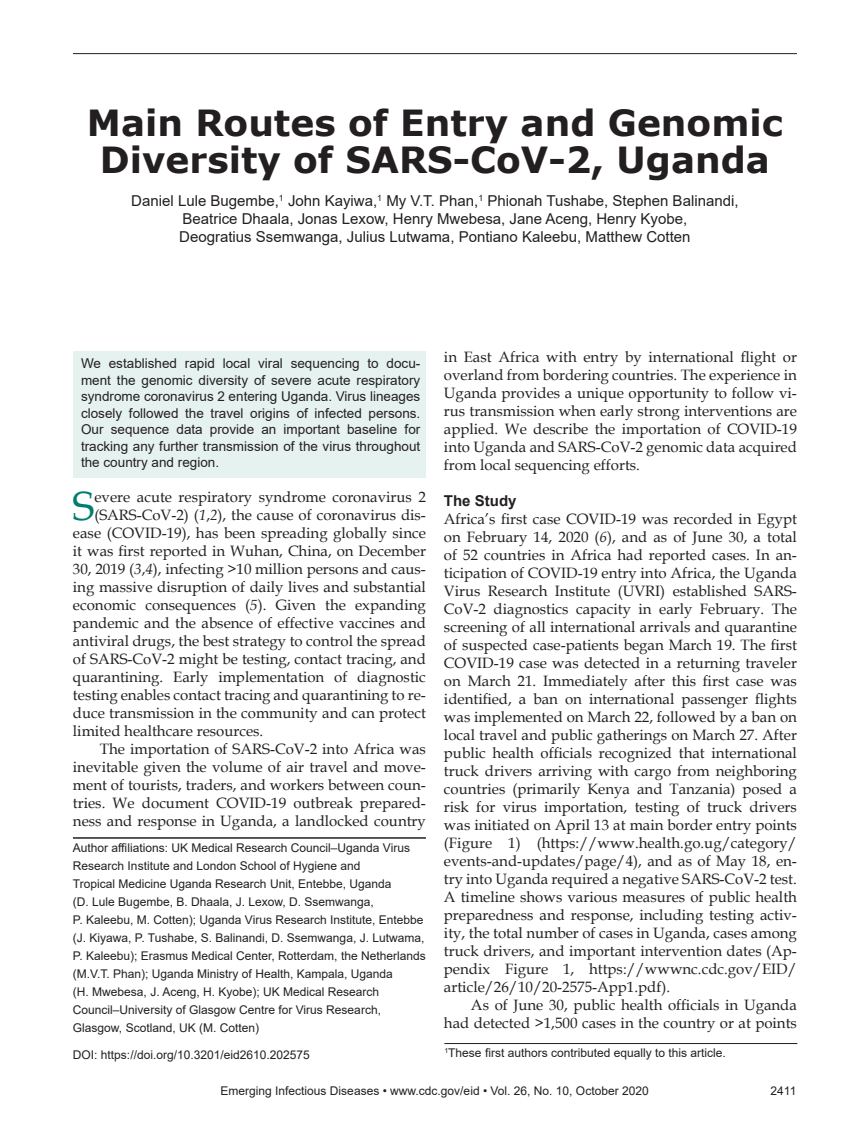
<style>
.page{position:relative;width:851px;height:1134px;background:#fff}
.page>*{position:absolute;margin:0;border:0;box-sizing:border-box;transform-origin:0 0}
.Drop_Cap{font:40.8px "Book Antiqua";color:#007d70}
.Article_Title{font:700 36px/37.5px "Verdana";color:#231f20;text-align:center}
.BodyText2{font:15px/18px "Book Antiqua";color:#231f20;text-align:justify}
.Drop_Cap-2{font:15px "Book Antiqua";color:#231f20}
.Body_Text{font:15px/18px "Book Antiqua";color:#231f20;text-align:justify}
.Authors{font:15px/18px "Arial";color:#231f20;text-align:center}
.t1{font:700 15px "Arial";color:#231f20}
.Abstract{font:13.5px/16.5px "Arial";color:#231f20;text-align:justify}
.Affiliations{font:12px/18px "Arial";color:#231f20}
.Footnote{font:12px "Arial";color:#231f20}
.DOI{font:12px "Arial";color:#231f20}
.s1{font-style:italic}
</style>
<div class="page">
<hr style="left:73px;top:53px;width:723px;height:1px;background:#231f20">
<div style="left:73px;top:351px;width:353px;height:126px;background:#e6f2f0"></div>
<hr style="left:73px;top:837px;width:353px;height:2px;background:#231f20">
<hr style="left:444px;top:1043px;width:353px;height:1px;background:#231f20">
<p class="Article_Title" style="left:87px;top:103px;width:697px">Main Routes of Entry and Genomic<br>Diversity of SARS-CoV-2, Uganda</p>
<p class="Authors" style="left:131px;top:192px;width:608px">Daniel Lule Bugembe,<sup>1</sup> John Kayiwa,<sup>1</sup> My V.T. Phan,<sup>1</sup> Phionah Tushabe, Stephen Balinandi,<br>Beatrice Dhaala, Jonas Lexow, Henry Mwebesa, Jane Aceng, Henry Kyobe,<br>Deogratius Ssemwanga, Julius Lutwama, Pontiano Kaleebu, Matthew Cotten</p>
<p class="Body_Text" style="left:444px;top:347px;width:354px">in East Africa with entry by international flight or overland from bordering countries. The experience in Uganda provides a unique opportunity to follow vi&shy;rus transmission when early strong interventions are applied. We describe the importation of COVID-19 into Uganda and SARS-CoV-2 genomic data acquired from local sequencing efforts.</p>
<h1 class="t1" style="left:444px;top:490px;width:74px">The Study</h1>
<p class="BodyText2" style="left:444px;top:510px;width:354px">Africa’s first case COVID-19 was recorded in Egypt on February 14, 2020 (<span class="s1">6</span>), and as of June 30, a total of 52 countries in Africa had reported cases. In an&shy;ticipation of COVID-19 entry into Africa, the Uganda Virus Research Institute (UVRI) established SARS-CoV-2 diagnostics capacity in early February. The screening of all international arrivals and quarantine of suspected case-patients began March 19. The first COVID-19 case was detected in a returning traveler on March 21. Immediately after this first case was identified, a ban on international passenger flights was implemented on March 22, followed by a ban on local travel and public gatherings on March 27. After public health officials recognized that international truck drivers arriving with cargo from neighboring countries (primarily Kenya and Tanzania) posed a risk for virus importation, testing of truck drivers was initiated on April 13 at main border entry points (Figure 1) (https://www.health.go.ug/category/ events-and-updates/page/4), and as of May 18, en&shy;try into Uganda required a negative SARS-CoV-2 test.<br>A timeline shows various measures of public health preparedness and response, including testing activ&shy;ity, the total number of cases in Uganda, cases among truck drivers, and important intervention dates (Ap&shy;pendix Figure 1, https://wwwnc.cdc.gov/EID/ article/26/10/20-2575-App1.pdf).</p>
<p class="Body_Text" style="left:444px;top:996px;width:354px;text-align:right">As of June 30, public health officials in Uganda had detected &gt;1,500 cases in the country or at points</p>
<p class="Abstract" style="left:81px;top:355px;width:341px">We established rapid local viral sequencing to docu&shy;ment the genomic diversity of severe acute respiratory syndrome coronavirus 2 entering Uganda. Virus lineages closely followed the travel origins of infected persons.<br>Our sequence data provide an important baseline for tracking any further transmission of the virus throughout the country and region.</p>
<p class="Drop_Cap" style="left:73px;top:477px;width:23px">S</p>
<p class="Drop_Cap-2" style="left:94px;top:486px;width:333px">evere acute respiratory syndrome coronavirus 2</p>
<p class="Drop_Cap-2" style="left:94px;top:504px;width:333px">(SARS-CoV-2) (<span class="s1">1</span>,<span class="s1">2</span>), the cause of coronavirus dis-</p>
<p class="Drop_Cap-2" style="left:73px;top:522px;width:354px">ease (COVID-19), has been spreading globally since</p>
<p class="Drop_Cap-2" style="left:73px;top:540px;width:354px">it was first reported in Wuhan, China, on December</p>
<p class="Drop_Cap-2" style="left:73px;top:558px;width:354px">30, 2019 (<span class="s1">3</span>,<span class="s1">4</span>), infecting &gt;10 million persons and caus-</p>
<p class="Drop_Cap-2" style="left:73px;top:576px;width:354px">ing massive disruption of daily lives and substantial</p>
<p class="Drop_Cap-2" style="left:73px;top:594px;width:354px">economic consequences (<span class="s1">5</span>). Given the expanding</p>
<p class="Drop_Cap-2" style="left:73px;top:612px;width:354px">pandemic and the absence of effective vaccines and</p>
<p class="Drop_Cap-2" style="left:73px;top:630px;width:354px">antiviral drugs, the best strategy to control the spread</p>
<p class="Drop_Cap-2" style="left:73px;top:648px;width:354px">of SARS-CoV-2 might be testing, contact tracing, and</p>
<p class="Drop_Cap-2" style="left:73px;top:666px;width:354px">quarantining. Early implementation of diagnostic</p>
<p class="Drop_Cap-2" style="left:73px;top:684px;width:354px">testing enables contact tracing and quarantining to re-</p>
<p class="Drop_Cap-2" style="left:73px;top:702px;width:354px">duce transmission in the community and can protect</p>
<p class="Drop_Cap-2" style="left:73px;top:720px;width:192px">limited healthcare resources.</p>
<p class="Body_Text" style="left:73px;top:739px;width:354px;text-indent:27px">The importation of SARS-CoV-2 into Africa was inevitable given the volume of air travel and move&shy;ment of tourists, traders, and workers between coun&shy;tries. We document COVID-19 outbreak prepared&shy;ness and response in Uganda, a landlocked country</p>
<p class="Affiliations" style="left:73px;top:839px;width:354px">Author affiliations: UK Medical Research Council–Uganda Virus Research Institute and London School of Hygiene and<br>Tropical Medicine Uganda Research Unit, Entebbe, Uganda<br>(D. Lule Bugembe, B. Dhaala, J. Lexow, D. Ssemwanga,<br>P. Kaleebu, M. Cotten); Uganda Virus Research Institute, Entebbe (J. Kiyawa, P. Tushabe, S. Balinandi, D. Ssemwanga, J. Lutwama, P. Kaleebu); Erasmus Medical Center, Rotterdam, the Netherlands (M.V.T. Phan); Uganda Ministry of Health, Kampala, Uganda<br>(H. Mwebesa, J. Aceng, H. Kyobe); UK Medical Research Council–University of Glasgow Centre for Virus Research, Glasgow, Scotland, UK (M. Cotten)</p>
<p class="DOI" style="left:73px;top:1047px;width:238px">DOI: https://doi.org/10.3201/eid2610.202575</p>
<p class="Footnote" style="left:444px;top:1045px;width:283px"><sup>1</sup>These first authors contributed equally to this article.</p>
<p class="Affiliations" style="left:220px;top:1082px;width:429px">Emerging Infectious Diseases • www.cdc.gov/eid • Vol. 26, No. 10, October 2020</p>
<p class="Affiliations" style="left:770px;top:1082px;width:27px">2411</p>
</div>
